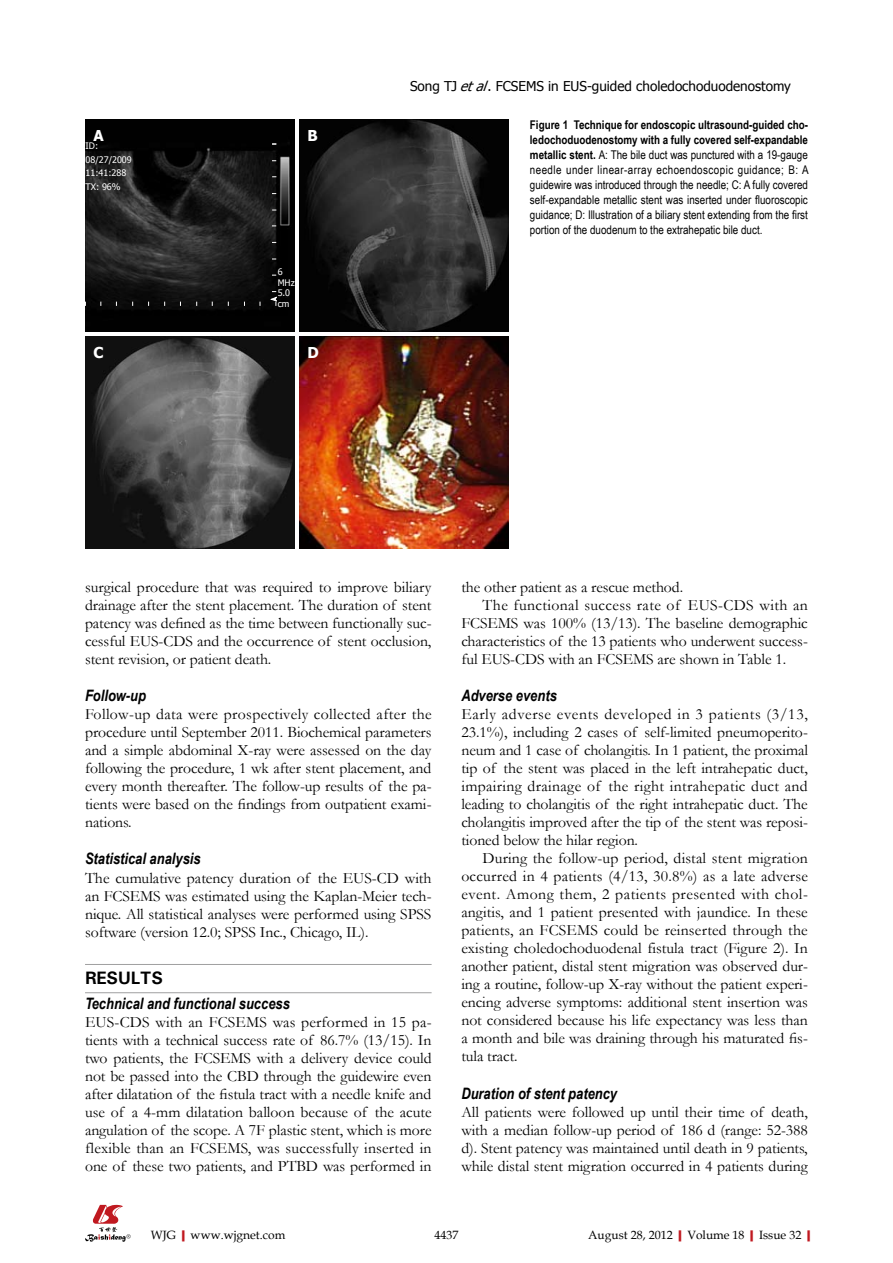
<style>
.page{position:relative;width:893px;height:1263px;background:#fff}
.page>*{position:absolute;margin:0;border:0;box-sizing:border-box;transform-origin:0 0}
.t1{font:700 18px "Univers";letter-spacing:-.01em;color:#000}
.t2{font:15.75px/18px "Garamond";letter-spacing:-.005em;color:#000;text-align:justify}
.t3{font:italic 700 15.75px "Arial Narrow";color:#000}
.t4{font:15.75px "Garamond";letter-spacing:.025em;color:#000}
.t5{font:700 15px "Tahoma";color:#fff}
.t6{font:13.5px "Tahoma";color:#000}
.t7{font:12px/15px "Arial Narrow";color:#000;text-align:justify}
.t8{font:12px "Book Antiqua";color:#000}
.t9{font:9px/13.5px "Tahoma";color:#fff}
.s1{font-style:italic}
.s2{font-weight:700}
.s3{font-weight:700;color:#c01920}
</style>
<div class="page">
<svg style="left:85px;top:1205px;width:46px;height:37px"></svg>
<img style="left:299px;top:119px;width:210px;height:212px">
<img style="left:85px;top:336px;width:210px;height:213px">
<img style="left:299px;top:336px;width:210px;height:213px">
<img style="left:85px;top:119px;width:210px;height:212px">
<svg style="left:271px;top:291px;width:6px;height:15px"></svg>
<hr style="left:85px;top:964px;width:347px;height:1px;background:#9f9fa0">
<hr style="left:85px;top:992px;width:347px;height:1px;background:#9f9fa0">
<p class="t5" style="left:94px;top:125px;width:12px">A</p>
<p class="t5" style="left:308px;top:125px;width:12px">B</p>
<p class="t9" style="left:86px;top:139px;width:48px">ID:<br>08/27/2009<br>11:41:288<br>TX: 96%</p>
<p class="t9" style="left:278px;top:266px;width:19px;line-height:10.5px">6<br>MHz<br>5.0 cm</p>
<p class="t5" style="left:94px;top:342px;width:12px">C</p>
<p class="t5" style="left:308px;top:342px;width:13px">D</p>
<p class="t6" style="left:410px;top:77px;width:382px">Song TJ <span class="s1">etal</span>. FCSEMS in EUS-guided choledochoduodenostomy</p>
<p class="t7" style="left:530px;top:117px;width:280px"><span class="s2">Figure 1 Technique for endoscopic ultrasound-guided cho&shy;ledochoduodenostomy with a fully covered self-expandable metallic stent.</span> A: The bile duct was punctured with a 19-gauge needle under linear-array echoendoscopic guidance; B: A guidewire was introduced through the needle; C: A fully covered self-expandable metallic stent was inserted under fluoroscopic guidance; D: Illustration of a biliary stent extending from the first portion of the duodenum to the extrahepatic bile duct.</p>
<p class="t2" style="left:85px;top:577px;width:348px">surgical procedure that was required to improve biliary drainage after the stent placement. The duration of stent patency was defined as the time between functionally suc&shy;cessful EUS-CDS and the occurrence of stent occlusion, stent revision, or patient death.</p>
<p class="t3" style="left:85px;top:683px;width:62px">Follow-up</p>
<p class="t2" style="left:85px;top:705px;width:348px">Follow-up data were prospectively collected after the procedure until September 2011. Biochemical parameters and a simple abdominal X-ray were assessed on the day following the procedure, 1 wk after stent placement, and every month thereafter. The follow-up results of the pa&shy;tients were based on the findings from outpatient exami&shy;nations.</p>
<p class="t3" style="left:85px;top:847px;width:117px">Statistical analysis</p>
<p class="t2" style="left:85px;top:868px;width:348px">The cumulative patency duration of the EUS-CD with an FCSEMS was estimated using the Kaplan-Meier tech&shy;nique. All statistical analyses were performed using SPSS software (version 12.0; SPSS Inc., Chicago, IL).</p>
<p class="t1" style="left:85px;top:966px;width:79px">RESULTS</p>
<p class="t3" style="left:85px;top:992px;width:206px">Technical and functional success</p>
<p class="t2" style="left:85px;top:1013px;width:348px">EUS-CDS with an FCSEMS was performed in 15 pa&shy;tients with a technical success rate of 86.7% (13/15). In two patients, the FCSEMS with a delivery device could not be passed into the CBD through the guidewire even after dilatation of the fistula tract with a needle knife and use of a 4-mm dilatation balloon because of the acute angulation of the scope. A 7F plastic stent, which is more flexible than an FCSEMS, was successfully inserted in one of these two patients, and PTBD was performed in</p>
<p class="t2" style="left:461px;top:577px;width:223px">the other patient as a rescue method.</p>
<p class="t4" style="left:483px;top:594px;width:327px">The functional success rate of EUS-CDS with an</p>
<p class="t2" style="left:461px;top:613px;width:348px">FCSEMS was 100% (13/13). The baseline demographic</p>
<p class="t2" style="left:461px;top:631px;width:348px">characteristics of the 13 patients who underwent success-</p>
<p class="t2" style="left:461px;top:649px;width:326px">ful EUS-CDS with an FCSEMS are shown in Table 1.</p>
<p class="t3" style="left:461px;top:683px;width:97px">Adverse events</p>
<p class="t2" style="left:461px;top:705px;width:348px">Early adverse events developed in 3 patients (3/13, 23.1%), including 2 cases of self-limited pneumoperito&shy;neum and 1 case of cholangitis. In 1 patient, the proximal tip of the stent was placed in the left intrahepatic duct, impairing drainage of the right intrahepatic duct and leading to cholangitis of the right intrahepatic duct. The cholangitis improved after the tip of the stent was reposi&shy;tioned below the hilar region.</p>
<p class="t2" style="left:461px;top:849px;width:348px;text-indent:21px">During the follow-up period, distal stent migration occurred in 4 patients (4/13, 30.8%) as a late adverse event. Among them, 2 patients presented with chol&shy;angitis, and 1 patient presented with jaundice. In these patients, an FCSEMS could be reinserted through the existing choledochoduodenal fistula tract (Figure 2). In another patient, distal stent migration was observed dur&shy;ing a routine, follow-up X-ray without the patient experi&shy;encing adverse symptoms: additional stent insertion was not considered because his life expectancy was less than a month and bile was draining through his maturated fis&shy;tula tract.</p>
<p class="t3" style="left:461px;top:1081px;width:157px">Duration of stent patency</p>
<p class="t2" style="left:461px;top:1102px;width:348px">All patients were followed up until their time of death, with a median follow-up period of 186 d (range: 52-388 d). Stent patency was maintained until death in 9 patients, while distal stent migration occurred in 4 patients during</p>
<p class="t8" style="left:151px;top:1226px;width:136px">WJG<span class="s3">|</span>www.wjgnet.com</p>
<p class="t8" style="left:434px;top:1226px;width:25px">4437</p>
<p class="t8" style="left:588px;top:1226px;width:229px">August 28, 2012<span class="s3">|</span>Volume 18<span class="s3">|</span>Issue 32<span class="s3">|</span></p>
</div>
